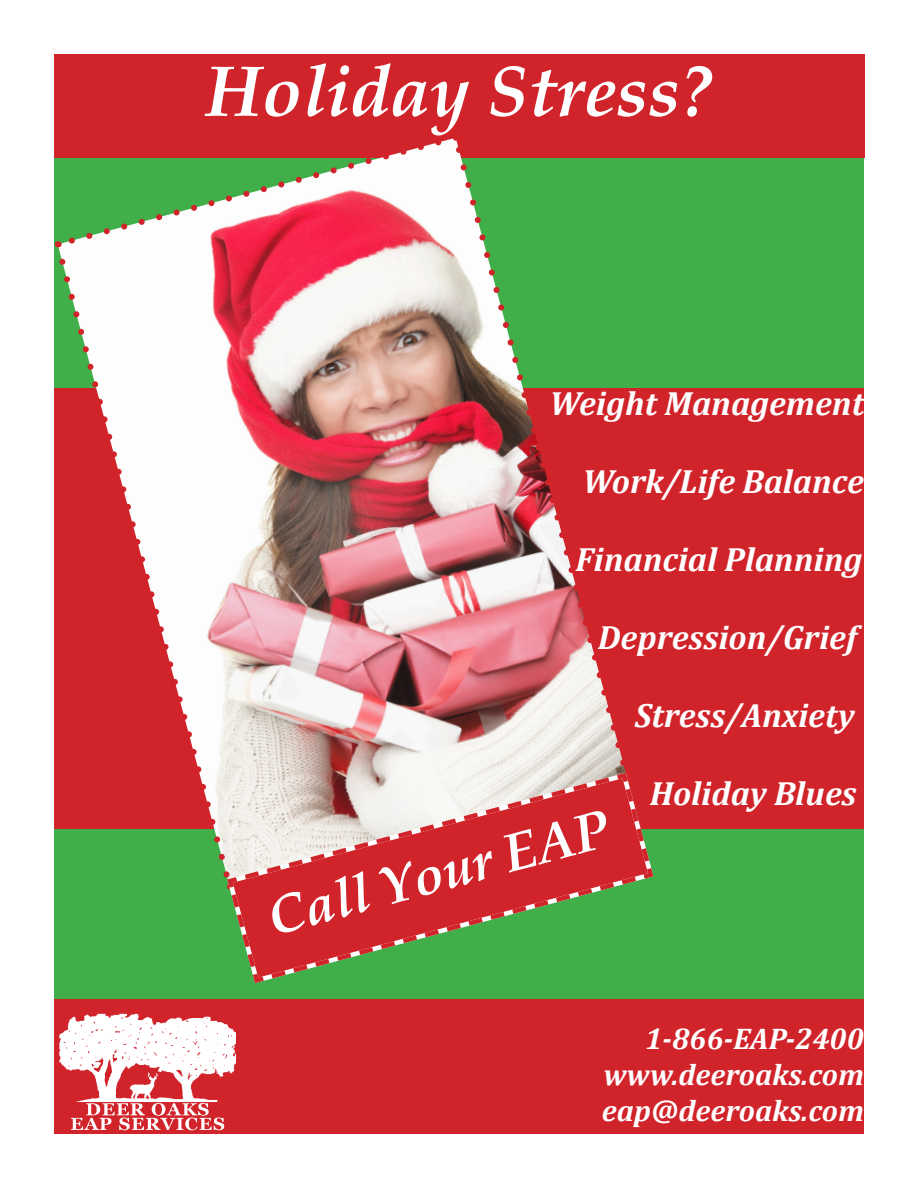
<style>
.page{position:relative;width:918px;height:1188px;background:#fff}
.page>*{position:absolute;margin:0;border:0;box-sizing:border-box;transform-origin:0 0}
.t1{font:italic 700 72px "Book Antiqua";color:#fff}
.t2{font:italic 700 54px "Book Antiqua";color:#fff}
.t3{font:italic 700 33.75px "Cambria";color:#fff}
.t4{font:italic 700 30px "Cambria";color:#fff}
</style>
<div class="page">
<div style="left:54px;top:999px;width:810px;height:135px;background:#d1232a"></div>
<img style="left:59px;top:1014px;width:176px;height:117px">
<div style="left:54px;top:138px;width:810px;height:861px;background:#40ae49"></div>
<div style="left:524px;top:388px;width:340px;height:442px;background:#d1232a"></div>
<div style="left:54px;top:54px;width:810px;height:104px;background:#d1232a"></div>
<img style="left:58px;top:138px;width:395px;height:632px">
<svg style="left:55px;top:254px;width:180px;height:623px;background:#d6968f"></svg>
<svg style="left:451px;top:139px;width:174px;height:631px"></svg>
<svg style="left:59px;top:138px;width:387px;height:111px"></svg>
<svg style="left:225px;top:770px;width:431px;height:213px"></svg>
<p class="t1" style="left:206px;top:41px;width:508px">Holiday Stress?</p>
<p class="t3" style="left:549px;top:383px;width:316px">Weight Management</p>
<p class="t3" style="left:582px;top:461px;width:283px">Work/Life Balance</p>
<p class="t3" style="left:575px;top:539px;width:289px">Financial Planning</p>
<p class="t3" style="left:598px;top:617px;width:261px">Depression/Grief</p>
<p class="t2" style="left:259px;top:882px;width:354px;rotate:-15deg">Call Your EAP</p>
<p class="t3" style="left:635px;top:695px;width:221px">Stress/Anxiety</p>
<p class="t3" style="left:650px;top:773px;width:208px">Holiday Blues</p>
<p class="t4" style="left:645px;top:1020px;width:220px">1-866-EAP-2400</p>
<p class="t4" style="left:603px;top:1056px;width:262px">www.deeroaks.com</p>
<p class="t4" style="left:602px;top:1092px;width:264px">eap@deeroaks.com</p>
</div>
